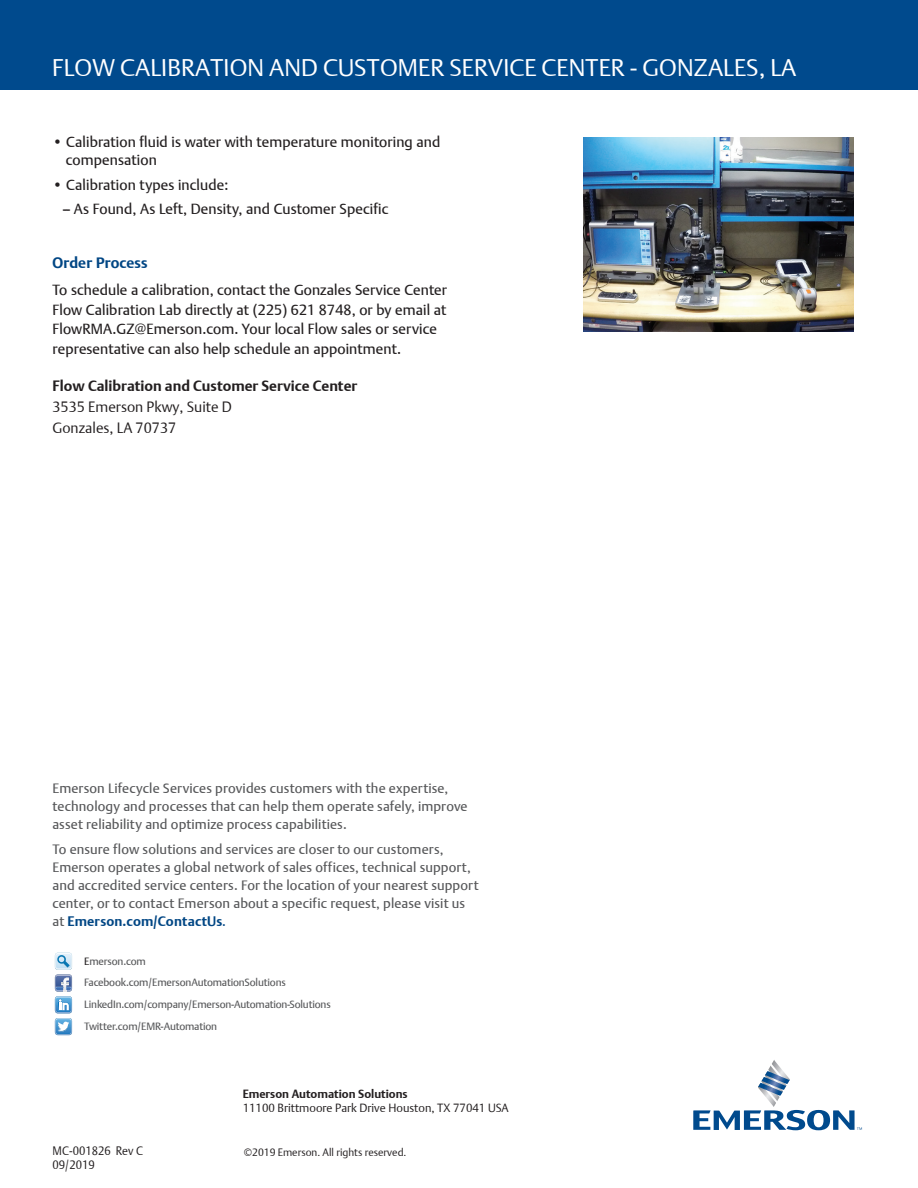
<style>
.page{position:relative;width:918px;height:1188px;background:#fff}
.page>*{position:absolute;margin:0;border:0;box-sizing:border-box;transform-origin:0 0}
.t1{font:23.55px "DTL Argo T Light";color:#fff;scale:1.05 1}
.t2{font:700 15px "DTL Argo CT";color:#004684}
.t3{font:14.7px/19.5px "DTL Argo CT";color:#231f20}
.t4{font:14.7px/21px "DTL Argo T Bold";color:#231f20}
.t5{font:14.7px "DTL Argo T Light";color:#231f20}
.t6{font:13.5px/18px "DTL Argo CT";letter-spacing:.01em;color:#57585a}
.t7{font:12px "DTL Argo T Light";color:#231f20;scale:.95 1}
.t8{font:11.7px/13.8px "DTL Argo T Light";color:#231f20}
.BODY{font:10.5px "DTL Argo CT";letter-spacing:-.015em;color:#57585a}
.t9{font:10.5px "DTL Argo T Light";color:#231f20}
.s1{font-family:"DTL Argo T Light"}
.s2{font-family:"DTL Argo T Bold";color:#004684}
.s3{color:#004684}
.s4{color:#231f20}
.s5{font-family:"DTL Argo T Bold"}
</style>
<div class="page">
<div style="left:0;top:0;width:918px;height:89px;background:#004a8d"></div>
<img style="left:583px;top:138px;width:270px;height:194px">
<svg style="left:55px;top:953px;width:18px;height:82px"></svg>
<svg style="left:693px;top:1060px;width:169px;height:70px"></svg>
<p class="t1" style="left:52px;top:54px;width:711px">FLOW CALIBRATION AND CUSTOMER SERVICE CENTER - GONZALES, LA</p>
<p class="t3" style="left:66px;top:133px;width:376px;line-height:18px;text-indent:-14px">• Calibration fluid is water with temperature monitoring and compensation</p>
<p class="t3" style="left:52px;top:175px;width:178px">• Calibration types include:</p>
<p class="t3" style="left:63px;top:199px;width:327px">-- As Found, As Left, Density, and Customer Specific</p>
<p class="t2" style="left:52px;top:254px;width:97px">Order Process</p>
<p class="t3" style="left:52px;top:280px;width:396px">To schedule a calibration, contact the Gonzales Service Center Flow Calibration Lab directly at (225) 621 8748, or by email at FlowRMA.GZ@Emerson.com. Your local Flow sales or service representative can also help schedule an appointment.</p>
<p class="t4" style="left:52px;top:375px;width:306px">Flow Calibration and Customer Service Center<br><span class="s1">3535 Emerson Pkwy, Suite D</span></p>
<p class="t5" style="left:52px;top:419px;width:125px">Gonzales, LA 70737</p>
<p class="t6" style="left:52px;top:779px;width:417px">Emerson Lifecycle Services provides customers with the expertise, technology and processes that can help them operate safely, improve asset reliability and optimize process capabilities.</p>
<p class="t6" style="left:52px;top:841px;width:428px">To ensure flow solutions and services are closer to our customers, Emerson operates a global network of sales offices, technical support, and accredited service centers. For the location of your nearest support center, or to contact Emerson about a specific request, please visit us at <span class="s2">Emerson.com/ContactUs</span><span class="s3">.</span></p>
<p class="BODY" style="left:84px;top:955px;width:63px"><span class="s4">E</span>merson.com</p>
<p class="BODY" style="left:84px;top:977px;width:203px">Facebook.com/EmersonAutomationSolutions</p>
<p class="BODY" style="left:84px;top:998px;width:248px">LinkedIn.com/company/Emerson-Automation-Solutions</p>
<p class="BODY" style="left:84px;top:1020px;width:134px">Twitter.com/EMR-Automation</p>
<p class="t7" style="left:53px;top:1144px;width:97px">MC-001826 Rev C</p>
<p class="t7" style="left:53px;top:1158px;width:46px">09/2019</p>
<p class="t8" style="left:243px;top:1087px;width:268px"><span class="s5">Emerson Automation Solutions<br></span>11100 Brittmoore Park Drive Houston, TX 77041 USA</p>
<p class="t9" style="left:244px;top:1146px;width:164px">©2019 Emerson. All rights reserved.</p>
</div>
